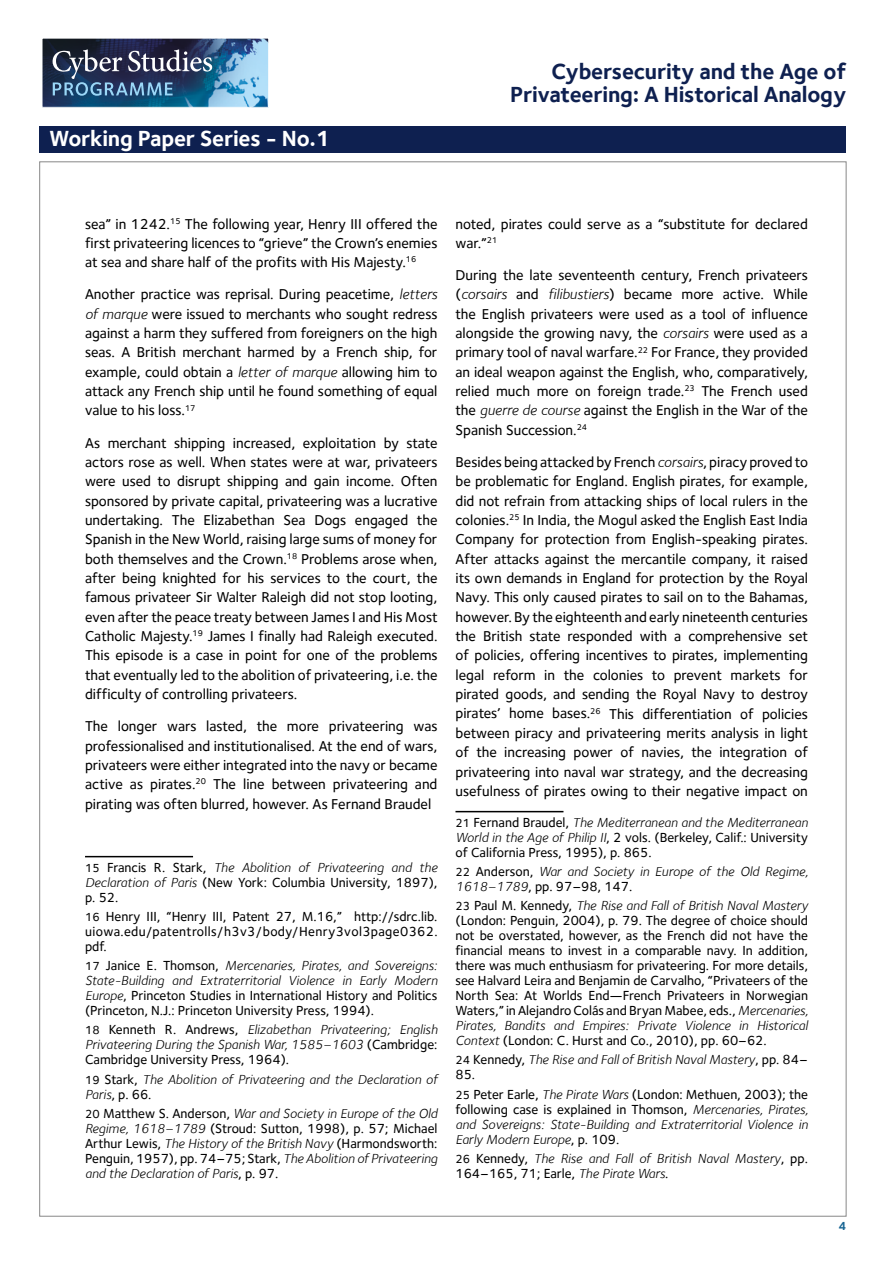
<style>
.page{position:relative;width:893px;height:1263px;background:#fff}
.page>*{position:absolute;margin:0;border:0;box-sizing:border-box;transform-origin:0 0}
.t1{font:700 22.5px/22.5px "Foundry Sterling";letter-spacing:-.01em;color:#0e2050;text-align:right}
.t2{font:700 22.5px "Foundry Sterling";letter-spacing:-.01em;color:#fff}
.t3{font:500 14.7px/19.4px "Foundry Sterling";color:#000;text-align:justify}
.t4{font:500 13.5px/15px "Foundry Sterling";color:#000;text-align:justify}
.t5{font:italic 13.5px/15px "Foundry Sterling";color:#000}
.t6{font:700 12px "Foundry Sterling";color:#186593}
.s1{font-weight:400;font-style:italic}
.s2{font-size:12px}
.s3{font-weight:500;font-style:normal;font-size:12px}
.s4{font-weight:500;font-style:normal}
</style>
<div class="page">
<div style="left:39px;top:126px;width:807px;height:27px;background:#0e2050"></div>
<img style="left:44px;top:40px;width:223px;height:65px">
<svg style="left:53px;top:49px;width:159px;height:47px;background:#435776"></svg>
<hr style="left:85px;top:856px;width:108px;height:1px;background:#000">
<hr style="left:455px;top:811px;width:108px;height:1px;background:#000">
<h1 class="t2" style="left:49px;top:125px;width:283px">Working Paper Series - No.1</h1>
<h1 class="t1" style="left:510px;top:60px;width:338px">Cybersecurity and the Age of<br>Privateering: A Historical Analogy</h1>
<p class="t3" style="left:85px;top:214px;width:354px">sea” in 1242.<sup>15</sup> The following year, Henry III offered the first privateering licences to “grieve” the Crown’s enemies at sea and share half of the profits with His Majesty.<sup>16</sup></p>
<p class="t3" style="left:85px;top:285px;width:354px">Another practice was reprisal. During peacetime, <span class="s1">letters of marque</span> were issued to merchants who sought redress against a harm they suffered from foreigners on the high seas. A British merchant harmed by a French ship, for example, could obtain a <span class="s1">letter of marque</span> allowing him to attack any French ship until he found something of equal value to his loss.<sup>17</sup></p>
<p class="t3" style="left:85px;top:433px;width:354px">As merchant shipping increased, exploitation by state actors rose as well. When states were at war, privateers were used to disrupt shipping and gain income. Often sponsored by private capital, privateering was a lucrative undertaking. The Elizabethan Sea Dogs engaged the Spanish in the New World, raising large sums of money for both themselves and the Crown.<sup>18</sup> Problems arose when, after being knighted for his services to the court, the famous privateer Sir Walter Raleigh did not stop looting, even after the peace treaty between James I and His Most Catholic Majesty.<sup>19</sup> James I finally had Raleigh executed.<br>This episode is a case in point for one of the problems that eventually led to the abolition of privateering, i.e. the difficulty of controlling privateers.</p>
<p class="t3" style="left:85px;top:716px;width:354px">The longer wars lasted, the more privateering was professionalised and institutionalised. At the end of wars, privateers were either integrated into the navy or became active as pirates.<sup>20</sup> The line between privateering and pirating was often blurred, however. As Fernand Braudel</p>
<p class="t4" style="left:85px;top:859px;width:354px"><span class="s2">15</span> Francis R. Stark, <span class="s1">The Abolition of Privateering and the Declaration of Paris</span> (New York: Columbia University, 1897), p. 52.</p>
<p class="t4" style="left:85px;top:909px;width:354px"><span class="s2">16</span> Henry III, “Henry III, Patent 27, M.16,” http://sdrc.lib. uiowa.edu/patentrolls/h3v3/body/Henry3vol3page0362. pdf.</p>
<p class="t4" style="left:85px;top:958px;width:354px"><span class="s2">17</span> Janice E. Thomson, <span class="s1">Mercenaries, Pirates, and Sovereigns:<br>State-Building and Extraterritorial Violence in Early Modern Europe</span>, Princeton Studies in International History and Politics (Princeton, N.J.: Princeton University Press, 1994).</p>
<p class="t5" style="left:85px;top:1022px;width:354px;text-align:justify"><span class="s3">18</span> <span class="s4">Kenneth R. Andrews,</span> Elizabethan Privateering; English Privateering During the Spanish War, 1585–1603 <span class="s4">(Cambridge:<br>Cambridge University Press, 1964).</span></p>
<p class="t5" style="left:85px;top:1071px;width:354px"><span class="s3">19</span> <span class="s4">Stark,</span> The Abolition of Privateering and the Declaration of<br>Paris<span class="s4">, p. 66.</span></p>
<p class="t5" style="left:85px;top:1106px;width:354px;text-align:justify"><span class="s3">20</span> <span class="s4">Matthew S. Anderson,</span> War and Society in Europe of the Old Regime, 1618–1789 <span class="s4">(Stroud: Sutton, 1998), p. 57; Michael Arthur Lewis,</span> The History of the British Navy <span class="s4">(Harmondsworth:<br>Penguin, 1957), pp. 74–75; Stark,</span> The Abolition of Privateering and the Declaration of Paris<span class="s4">, p. 97.</span></p>
<p class="t3" style="left:455px;top:214px;width:354px">noted, pirates could serve as a “substitute for declared war.”<sup>21</sup></p>
<p class="t3" style="left:455px;top:265px;width:354px">During the late seventeenth century, French privateers (<span class="s1">corsairs</span> and <span class="s1">filibustiers</span>) became more active. While the English privateers were used as a tool of influence alongside the growing navy, the <span class="s1">corsairs</span> were used as a primary tool of naval warfare.<sup>22</sup> For France, they provided an ideal weapon against the English, who, comparatively, relied much more on foreign trade.<sup>23</sup> The French used the <span class="s1">guerre de course</span> against the English in the War of the Spanish Succession.<sup>24</sup></p>
<p class="t3" style="left:455px;top:452px;width:354px">Besides being attacked by French <span class="s1">corsairs</span>, piracy proved to be problematic for England. English pirates, for example, did not refrain from attacking ships of local rulers in the colonies.<sup>25</sup> In India, the Mogul asked the English East India Company for protection from English-speaking pirates.<br>After attacks against the mercantile company, it raised its own demands in England for protection by the Royal Navy. This only caused pirates to sail on to the Bahamas, however. By the eighteenth and early nineteenth centuries the British state responded with a comprehensive set of policies, offering incentives to pirates, implementing legal reform in the colonies to prevent markets for pirated goods, and sending the Royal Navy to destroy pirates’ home bases.<sup>26</sup> This differentiation of policies between piracy and privateering merits analysis in light of the increasing power of navies, the integration of privateering into naval war strategy, and the decreasing usefulness of pirates owing to their negative impact on</p>
<p class="t4" style="left:455px;top:814px;width:354px"><span class="s2">21</span> Fernand Braudel, <span class="s1">The Mediterranean and the Mediterranean World in the Age of Philip II</span>, 2 vols. (Berkeley, Calif.: University of California Press, 1995), p. 865.</p>
<p class="t5" style="left:455px;top:864px;width:354px"><span class="s3">22</span> <span class="s4">Anderson,</span> War and Society in Europe of the Old Regime,<br>1618–1789<span class="s4">, pp. 97–98, 147.</span></p>
<p class="t4" style="left:455px;top:898px;width:354px"><span class="s2">23</span> Paul M. Kennedy, <span class="s1">The Rise and Fall of British Naval Mastery </span>(London: Penguin, 2004), p. 79. The degree of choice should not be overstated, however, as the French did not have the financial means to invest in a comparable navy. In addition, there was much enthusiasm for privateering. For more details, see Halvard Leira and Benjamin de Carvalho, “Privateers of the North Sea: At Worlds End—French Privateers in Norwegian Waters,” in Alejandro Colás and Bryan Mabee, eds., <span class="s1">Mercenaries, Pirates, Bandits and Empires: Private Violence in Historical Context</span> (London: C. Hurst and Co., 2010), pp. 60–62.</p>
<p class="t5" style="left:455px;top:1052px;width:354px"><span class="s3">24</span> <span class="s4">Kennedy,</span> The Rise and Fall of British Naval Mastery<span class="s4">, pp. 84–<br>85.</span></p>
<p class="t5" style="left:455px;top:1086px;width:354px;text-align:justify"><span class="s3">25</span> <span class="s4">Peter Earle,</span> The Pirate Wars <span class="s4">(London: Methuen, 2003); the following case is explained in Thomson,</span> Mercenaries, Pirates, and Sovereigns: State-Building and Extraterritorial Violence in Early Modern Europe<span class="s4">, p. 109.</span></p>
<p class="t5" style="left:455px;top:1151px;width:354px"><span class="s3">26</span> <span class="s4">Kennedy,</span> The Rise and Fall of British Naval Mastery<span class="s4">, pp.<br>164–165, 71; Earle,</span> The Pirate Wars<span class="s4">.</span></p>
<p class="t6" style="left:839px;top:1219px;width:9px">4</p>
</div>
